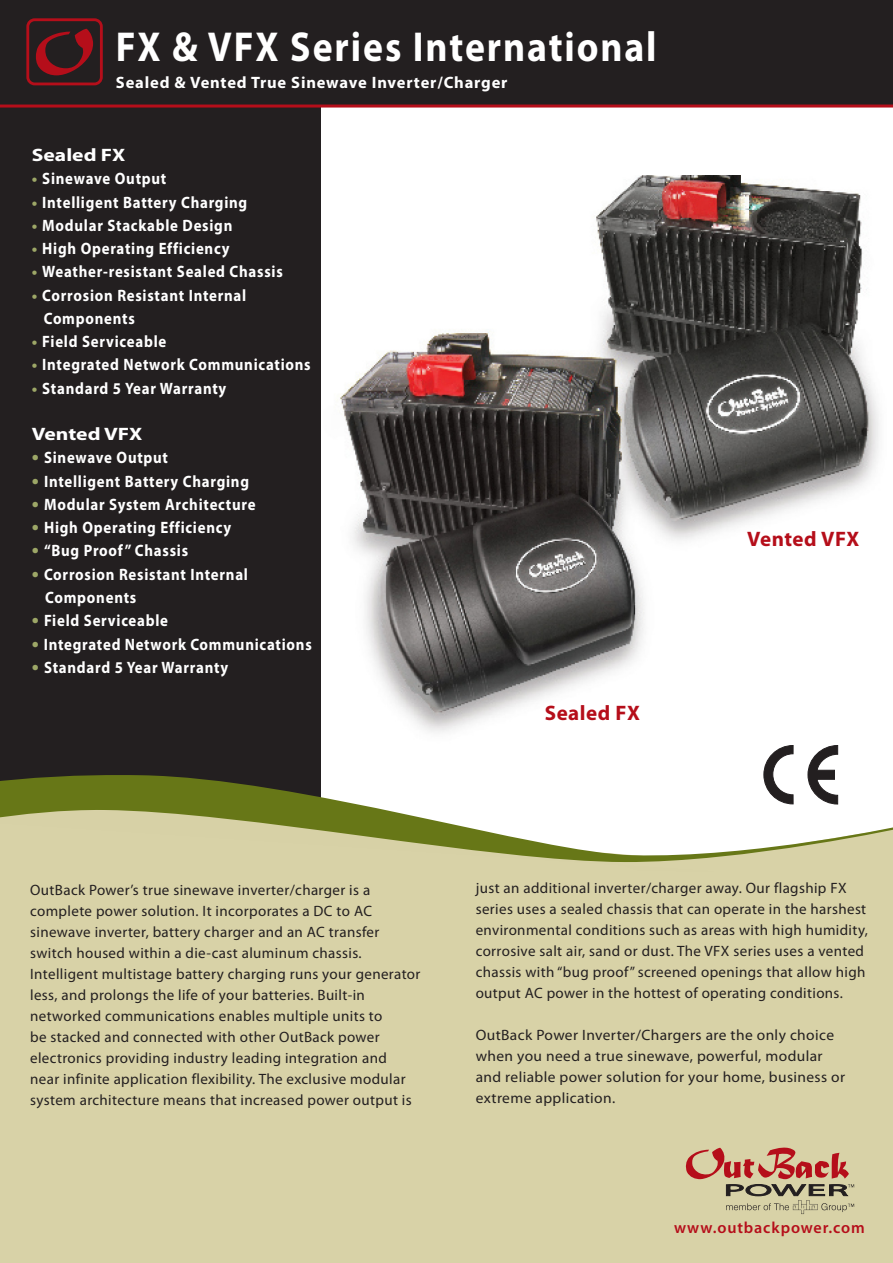
<style>
.page{position:relative;width:893px;height:1263px;background:#fff}
.page>*{position:absolute;margin:0;border:0;box-sizing:border-box;transform-origin:0 0}
.t1{font:700 42px "Myriad Pro";letter-spacing:.05em;color:#fff;scale:.9 1}
.t2{font:700 21px "Myriad Pro";letter-spacing:.025em;color:#b50e1a}
.t3{font:700 18px "Myriad Pro";color:#fff;scale:1.2 1}
.t4{font:700 16.5px/23.2px "Myriad Pro";letter-spacing:.05em;color:#fff;scale:.9 1}
.t5{font:700 16.5px "Myriad Pro";letter-spacing:.05em;color:#fff}
.t6{font:600 16.05px "Myriad Pro";letter-spacing:.055em;color:#b50e1a}
.t7{font:15px/21px "Myriad Pro";letter-spacing:.025em;color:#231f20}
.s1{color:#9da767}
.s2{font-size:21px;color:#9da767}
</style>
<div class="page">
<div style="left:0;top:89px;width:321px;height:715px;background:#231f20"></div>
<img style="left:340px;top:176px;width:539px;height:579px">
<div style="left:0;top:862px;width:893px;height:401px;background:#d8d2a7"></div>
<div style="left:0;top:862px;width:714px;height:9px;background:#d8d2a7"></div>
<svg style="left:0;top:774px;width:893px;height:88px"></svg>
<div style="left:0;top:0;width:893px;height:107px;background:#231f20"></div>
<div style="left:26px;top:18px;width:77px;height:67px;border:3px solid #b50e1a;border-radius:7px"></div>
<svg style="left:36px;top:29px;width:57px;height:46px"></svg>
<hr style="left:0;top:105px;width:893px;height:3px;background:#b50e1a">
<svg style="left:686px;top:1147px;width:168px;height:67px;background:#c3a384"></svg>
<svg style="left:763px;top:745px;width:30px;height:59px"></svg>
<svg style="left:808px;top:745px;width:30px;height:59px"></svg>
<p class="t1" style="left:116px;top:20px;width:602px">FX &amp; VFX Series International</p>
<p class="t5" style="left:116px;top:72px;width:393px">Sealed &amp; Vented True Sinewave Inverter/Charger</p>
<p class="t3" style="left:32px;top:143px;width:80px">Sealed FX</p>
<p class="t4" style="left:32px;top:167px;width:151px"><span class="s1">•</span> Sinewave Output</p>
<p class="t4" style="left:32px;top:190px;width:241px"><span class="s1">•</span> Intelligent Battery Charging</p>
<p class="t4" style="left:32px;top:213px;width:225px"><span class="s1">•</span> Modular Stackable Design</p>
<p class="t4" style="left:32px;top:236px;width:221px"><span class="s1">•</span> High Operating Efficiency</p>
<p class="t4" style="left:32px;top:260px;width:281px"><span class="s1">•</span> Weather-resistant Sealed Chassis</p>
<p class="t4" style="left:44px;top:283px;width:227px;text-indent:-12px"><span class="s1">•</span> Corrosion Resistant Internal<br>Components</p>
<p class="t4" style="left:32px;top:329px;width:151px"><span class="s1">•</span> Field Serviceable</p>
<p class="t4" style="left:32px;top:353px;width:312px"><span class="s1">•</span> Integrated Network Communications</p>
<p class="t4" style="left:32px;top:376px;width:218px"><span class="s1">•</span> Standard 5 Year Warranty</p>
<p class="t3" style="left:32px;top:422px;width:94px">Vented VFX</p>
<p class="t4" style="left:32px;top:446px;width:153px"><span class="s2">•</span> Sinewave Output</p>
<p class="t4" style="left:32px;top:469px;width:243px"><span class="s2">•</span> Intelligent Battery Charging</p>
<p class="t4" style="left:32px;top:492px;width:250px"><span class="s2">•</span> Modular System Architecture</p>
<p class="t4" style="left:32px;top:515px;width:223px"><span class="s2">•</span> High Operating Efficiency</p>
<p class="t4" style="left:32px;top:539px;width:175px"><span class="s2">•</span> “Bug Proof” Chassis</p>
<p class="t4" style="left:45px;top:562px;width:227px;text-indent:-14px"><span class="s2">•</span> Corrosion Resistant Internal<br>Components</p>
<p class="t4" style="left:32px;top:608px;width:153px"><span class="s2">•</span> Field Serviceable</p>
<p class="t4" style="left:32px;top:632px;width:313px"><span class="s2">•</span> Integrated Network Communications</p>
<p class="t4" style="left:32px;top:655px;width:220px"><span class="s2">•</span> Standard 5 Year Warranty</p>
<p class="t2" style="left:545px;top:699px;width:97px">Sealed FX</p>
<p class="t2" style="left:747px;top:525px;width:114px">Vented VFX</p>
<p class="t7" style="left:30px;top:879px;width:392px">OutBack Power’s true sinewave inverter/charger is a complete power solution. It incorporates a DC to AC sinewave inverter, battery charger and an AC transfer switch housed within a die-cast aluminum chassis.<br>Intelligent multistage battery charging runs your generator less, and prolongs the life of your batteries. Built-in networked communications enables multiple units to<br>be stacked and connected with other OutBack power electronics providing industry leading integration and<br>near infinite application flexibility. The exclusive modular system architecture means that increased power output is</p>
<p class="t7" style="left:476px;top:877px;width:394px">just an additional inverter/charger away. Our flagship FX series uses a sealed chassis that can operate in the harshest environmental conditions such as areas with high humidity, corrosive salt air, sand or dust. The VFX series uses a vented chassis with “bug proof” screened openings that allow high output AC power in the hottest of operating conditions.</p>
<p class="t7" style="left:476px;top:1024px;width:371px">OutBack Power Inverter/Chargers are the only choice when you need a true sinewave, powerful, modular and reliable power solution for your home, business or extreme application.</p>
<p class="t6" style="left:674px;top:1217px;width:192px">www.outbackpower.com</p>
</div>
